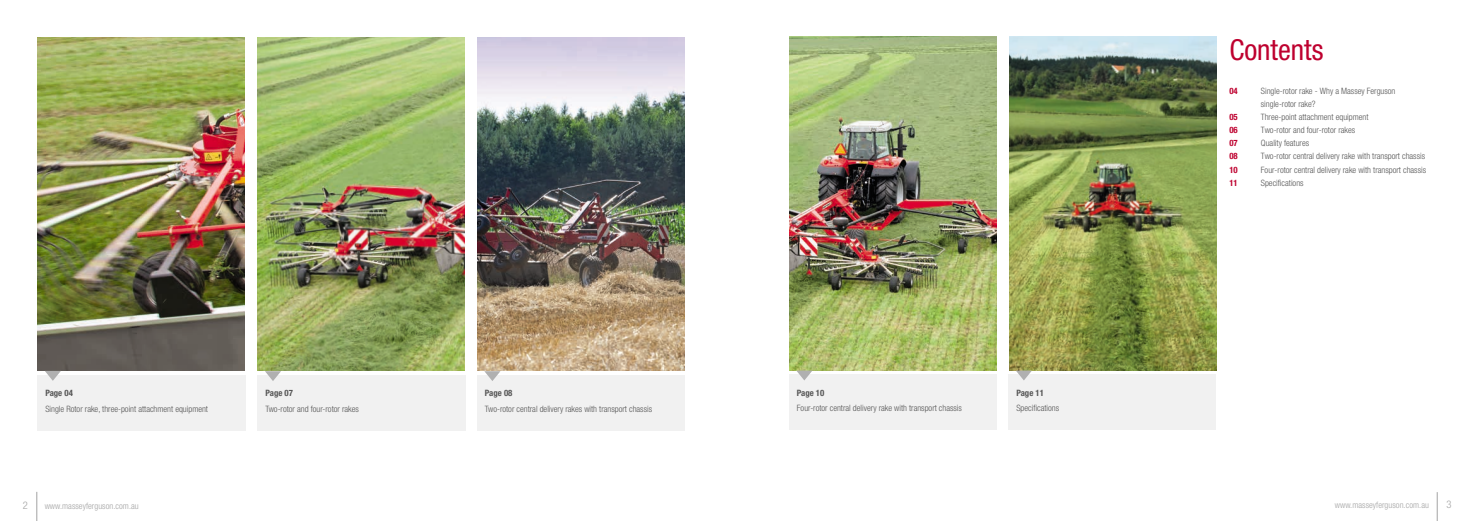
<style>
.page{position:relative;width:1474px;height:521px;background:#fff}
.page>*{position:absolute;margin:0;border:0;box-sizing:border-box;transform-origin:0 0}
.t1{font:condensed 28.88px "Helvetica Neue";color:#be002f}
.t2{font:300 condensed 10.5px "Helvetica Neue";color:#a3a3a3}
.t3{font:300 condensed 8.75px/13.1px "Helvetica Neue";color:#555}
.t4{font:300 condensed 8.75px "Helvetica Neue";letter-spacing:.005em;color:#a3a3a3}
.t5{font:700 condensed 8.75px "Helvetica Neue";color:#555}
.t6{font:700 condensed 8.75px "Helvetica Neue";color:#be002f}
</style>
<div class="page">
<svg style="left:36px;top:492px;width:1px;height:29px"></svg>
<svg style="left:1436px;top:492px;width:1px;height:29px"></svg>
<img style="left:477px;top:37px;width:207px;height:334px">
<img style="left:257px;top:37px;width:208px;height:334px">
<img style="left:789px;top:37px;width:207px;height:334px">
<img style="left:37px;top:37px;width:208px;height:333px">
<img style="left:1009px;top:37px;width:207px;height:333px">
<div style="left:37px;top:375px;width:209px;height:55px;background:#f1f1f1"></div>
<svg style="left:45px;top:371px;width:16px;height:10px"></svg>
<div style="left:257px;top:375px;width:209px;height:56px;background:#f1f1f1"></div>
<svg style="left:265px;top:371px;width:16px;height:10px"></svg>
<div style="left:477px;top:375px;width:207px;height:56px;background:#f1f1f1"></div>
<svg style="left:484px;top:371px;width:16px;height:10px"></svg>
<div style="left:789px;top:375px;width:207px;height:55px;background:#f1f1f1"></div>
<svg style="left:796px;top:370px;width:16px;height:10px"></svg>
<div style="left:1008px;top:375px;width:208px;height:55px;background:#f1f1f1"></div>
<svg style="left:1015px;top:370px;width:16px;height:10px"></svg>
<h1 class="t1" style="left:1229px;top:33px;width:96px">Contents</h1>
<p class="t5" style="left:45px;top:388px;width:29px">Page 04</p>
<p class="t3" style="left:45px;top:402px;width:164px">Single Rotor rake, three-point attachment equipment</p>
<p class="t5" style="left:265px;top:388px;width:29px">Page 07</p>
<p class="t3" style="left:265px;top:402px;width:95px">Two-rotor and four-rotor rakes</p>
<p class="t5" style="left:485px;top:388px;width:29px">Page 08</p>
<p class="t3" style="left:485px;top:402px;width:169px">Two-rotor central delivery rakes with transport chassis</p>
<p class="t5" style="left:797px;top:387px;width:29px">Page 10</p>
<p class="t3" style="left:797px;top:401px;width:167px">Four-rotor central delivery rake with transport chassis</p>
<p class="t5" style="left:1016px;top:387px;width:29px">Page 11</p>
<p class="t3" style="left:1016px;top:401px;width:44px">Specifications</p>
<p class="t6" style="left:1229px;top:85px;width:10px">04</p>
<p class="t3" style="left:1260px;top:84px;width:136px">Single-rotor rake - Why a Massey Ferguson single-rotor rake?</p>
<p class="t6" style="left:1229px;top:112px;width:10px">05</p>
<p class="t3" style="left:1260px;top:110px;width:109px">Three-point attachment equipment</p>
<p class="t6" style="left:1229px;top:125px;width:10px">06</p>
<p class="t3" style="left:1260px;top:123px;width:96px">Two-rotor and four-rotor rakes</p>
<p class="t6" style="left:1229px;top:138px;width:10px">07</p>
<p class="t3" style="left:1260px;top:137px;width:50px">Quality features</p>
<p class="t6" style="left:1229px;top:151px;width:10px">08</p>
<p class="t3" style="left:1260px;top:150px;width:166px">Two-rotor central delivery rake with transport chassis</p>
<p class="t6" style="left:1229px;top:164px;width:10px">10</p>
<p class="t3" style="left:1260px;top:163px;width:167px">Four-rotor central delivery rake with transport chassis</p>
<p class="t6" style="left:1229px;top:177px;width:10px">11</p>
<p class="t3" style="left:1260px;top:176px;width:44px">Specifications</p>
<p class="t2" style="left:23px;top:499px;width:7px">2</p>
<p class="t4" style="left:45px;top:501px;width:96px">www.masseyferguson.com.au</p>
<p class="t4" style="left:1334px;top:500px;width:96px">www.masseyferguson.com.au</p>
<p class="t2" style="left:1446px;top:499px;width:7px">3</p>
</div>
